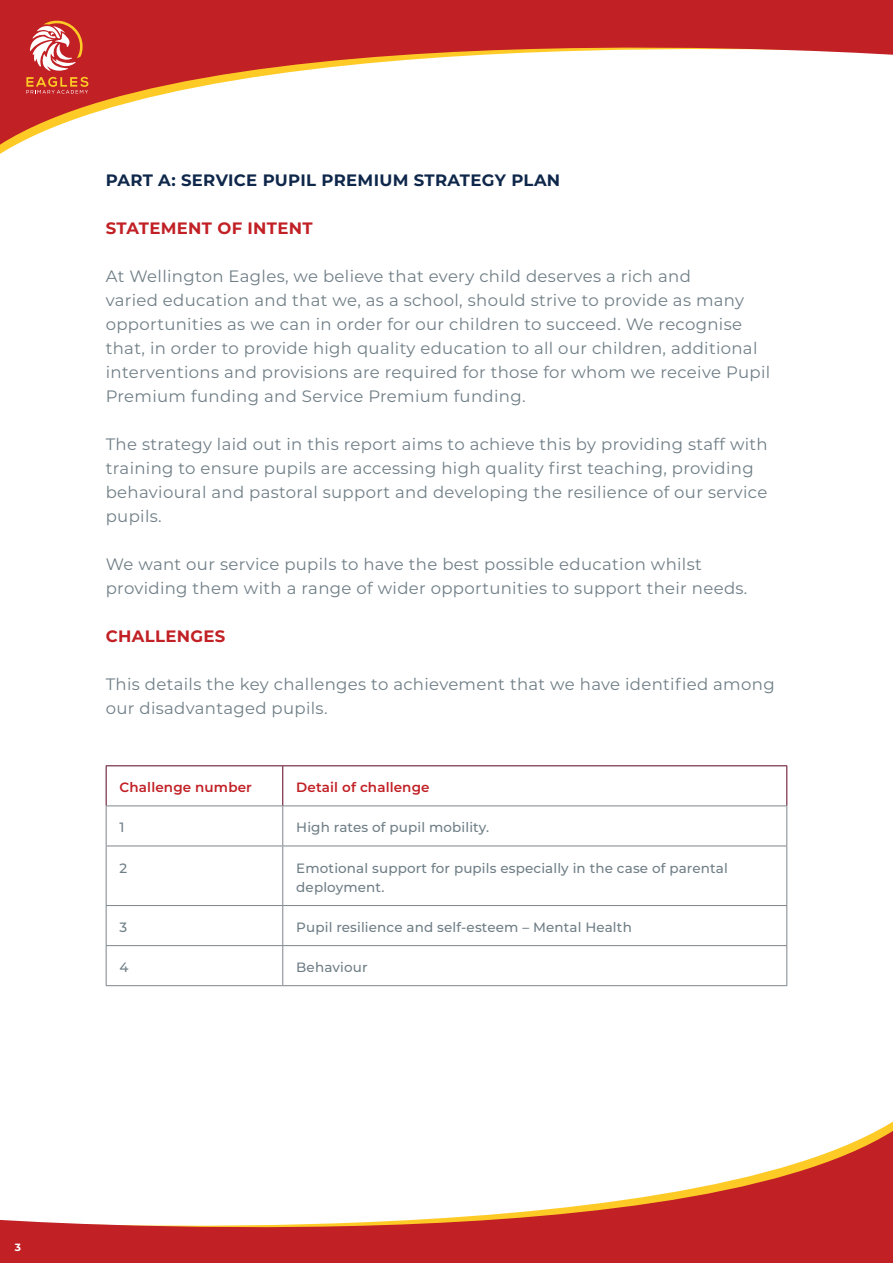
<style>
.page{position:relative;width:893px;height:1263px;background:#fff}
.page>*{position:absolute;margin:0;border:0;box-sizing:border-box;transform-origin:0 0}
.t1{font:16.5px/24px "Montserrat";letter-spacing:.02em;color:#6f7e86}
.t2{font:700 16.5px "Montserrat";letter-spacing:.02em;color:#0e274a}
.t3{font:700 16.5px "Montserrat";letter-spacing:.02em;color:#c12025}
.t4{font:500 13.5px/19.5px "Montserrat";letter-spacing:.01em;color:#6f7e86}
.t5{font:600 13.5px "Montserrat";letter-spacing:.01em;color:#c12025}
.t6{font:700 10.5px "Montserrat";color:#fff}
</style>
<div class="page">
<svg style="left:0;top:0;width:893px;height:154px"></svg>
<svg style="left:0;top:963px;width:893px;height:300px"></svg>
<svg style="left:26px;top:20px;width:62px;height:74px;background:#d25c51"></svg>
<hr style="left:106px;top:805px;width:177px;height:1px;background:#7d868d">
<hr style="left:106px;top:806px;width:1px;height:39px;background:#7d868d">
<hr style="left:283px;top:805px;width:504px;height:1px;background:#7d868d">
<hr style="left:282px;top:806px;width:1px;height:39px;background:#7d868d">
<hr style="left:786px;top:806px;width:1px;height:39px;background:#7d868d">
<hr style="left:106px;top:845px;width:177px;height:1px;background:#7d868d">
<hr style="left:106px;top:846px;width:1px;height:59px;background:#7d868d">
<hr style="left:283px;top:845px;width:504px;height:1px;background:#7d868d">
<hr style="left:282px;top:846px;width:1px;height:59px;background:#7d868d">
<hr style="left:786px;top:846px;width:1px;height:59px;background:#7d868d">
<hr style="left:106px;top:905px;width:177px;height:1px;background:#7d868d">
<hr style="left:106px;top:906px;width:1px;height:39px;background:#7d868d">
<hr style="left:283px;top:905px;width:504px;height:1px;background:#7d868d">
<hr style="left:282px;top:906px;width:1px;height:39px;background:#7d868d">
<hr style="left:786px;top:906px;width:1px;height:39px;background:#7d868d">
<hr style="left:106px;top:945px;width:177px;height:1px;background:#7d868d">
<hr style="left:106px;top:946px;width:1px;height:39px;background:#7d868d">
<hr style="left:283px;top:945px;width:504px;height:1px;background:#7d868d">
<hr style="left:282px;top:946px;width:1px;height:39px;background:#7d868d">
<hr style="left:786px;top:946px;width:1px;height:39px;background:#7d868d">
<hr style="left:106px;top:985px;width:177px;height:1px;background:#7d868d">
<hr style="left:283px;top:985px;width:504px;height:1px;background:#7d868d">
<hr style="left:106px;top:765px;width:177px;height:1px;background:#5d0023">
<hr style="left:106px;top:766px;width:1px;height:39px;background:#5d0023">
<hr style="left:283px;top:765px;width:504px;height:1px;background:#5d0023">
<hr style="left:282px;top:766px;width:1px;height:39px;background:#5d0023">
<hr style="left:786px;top:766px;width:1px;height:39px;background:#5d0023">
<p class="t2" style="left:106px;top:168px;width:456px">PART A: SERVICE PUPIL PREMIUM STRATEGY PLAN</p>
<p class="t3" style="left:106px;top:216px;width:208px">STATEMENT OF INTENT</p>
<p class="t1" style="left:106px;top:264px;width:666px">At Wellington Eagles, we believe that every child deserves a rich and<br>varied education and that we, as a school, should strive to provide as many opportunities as we can in order for our children to succeed. We recognise that, in order to provide high quality education to all our children, additional interventions and provisions are required for those for whom we receive Pupil Premium funding and Service Premium funding.</p>
<p class="t1" style="left:106px;top:432px;width:663px">The strategy laid out in this report aims to achieve this by providing staff with training to ensure pupils are accessing high quality first teaching, providing behavioural and pastoral support and developing the resilience of our service pupils.</p>
<p class="t1" style="left:106px;top:552px;width:643px">We want our service pupils to have the best possible education whilst providing them with a range of wider opportunities to support their needs.</p>
<p class="t3" style="left:106px;top:624px;width:121px">CHALLENGES</p>
<p class="t1" style="left:106px;top:672px;width:670px">This details the key challenges to achievement that we have identified among our disadvantaged pupils.</p>
<p class="t5" style="left:120px;top:778px;width:134px">Challenge number</p>
<p class="t5" style="left:296px;top:778px;width:135px">Detail of challenge</p>
<p class="t4" style="left:120px;top:817px;width:6px">1</p>
<p class="t4" style="left:296px;top:817px;width:194px">High rates of pupil mobility.</p>
<p class="t4" style="left:120px;top:857px;width:9px">2</p>
<p class="t4" style="left:296px;top:857px;width:433px">Emotional support for pupils especially in the case of parental deployment.</p>
<p class="t4" style="left:120px;top:917px;width:9px">3</p>
<p class="t4" style="left:296px;top:917px;width:337px">Pupil resilience and self-esteem – Mental Health</p>
<p class="t4" style="left:120px;top:957px;width:11px">4</p>
<p class="t4" style="left:296px;top:957px;width:73px">Behaviour</p>
<p class="t6" style="left:15px;top:1240px;width:8px">3</p>
</div>
